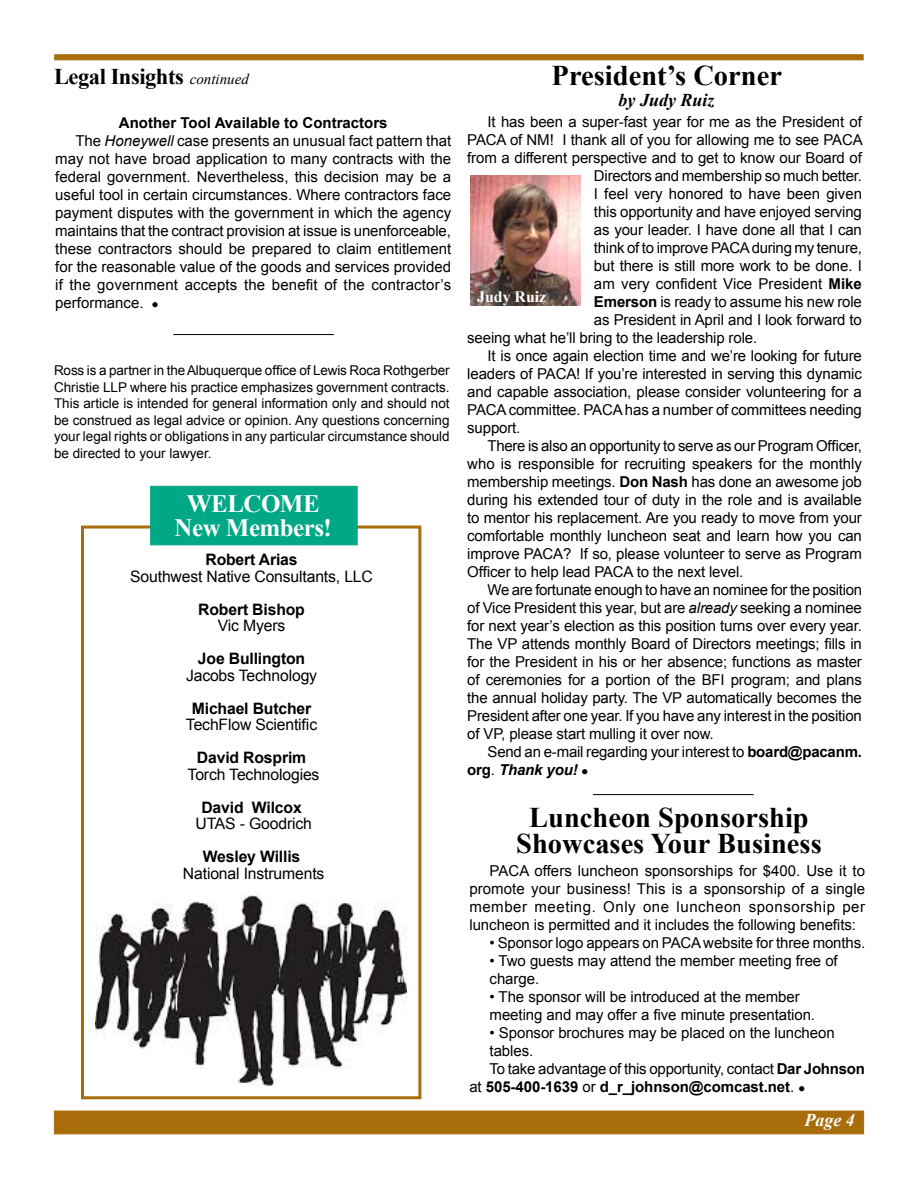
<style>
.page{position:relative;width:918px;height:1188px;background:#fff}
.page>*{position:absolute;margin:0;border:0;box-sizing:border-box;transform-origin:0 0}
.t1{font:700 28.5px/25.5px "Times New Roman";color:#000;text-align:center}
.t2{font:700 24.9px/23.5px "Times New Roman";letter-spacing:-.02em;color:#fff;text-align:center}
.t3{font:700 22.5px "Times New Roman";letter-spacing:-.02em;color:#000}
.t4{font:italic 700 18px "Times New Roman";color:#000}
.t5{font:italic 700 18px "Times New Roman";color:#fff}
.t6{font:700 15.9px "Times New Roman";color:#fff}
.t7{font:15.75px "Arial";letter-spacing:-.01em;color:#000}
.t8{font:700 15.75px "Arial";letter-spacing:-.01em;color:#000}
.t9{font:15px/18px "Arial";letter-spacing:-.01em;color:#000}
.t10{font:700 15px "Arial";color:#000}
.t11{font:15px "Arial";letter-spacing:.01em;color:#000}
.t12{font:italic 700 15px "Arial";letter-spacing:-.01em;color:#000}
.t13{font:13.5px/16.5px "Arial";color:#000;text-align:justify}
.s1{font-weight:400;font-style:italic;font-size:15px}
.s2{font-style:italic}
.s3{font-weight:700}
.s4{font-style:normal}
.s5{font-weight:400;font-style:normal}
.s6{font-weight:400}
</style>
<div class="page">
<div style="left:54px;top:1111px;width:810px;height:23px;background:#a86d0a;border:1px solid #a86d0a"></div>
<svg style="left:54px;top:54px;width:810px;height:6px;background:#ab7213"></svg>
<hr style="left:173px;top:334px;width:161px;height:1px;background:#000">
<div style="left:81px;top:526px;width:340px;height:573px;border:3px solid #a86d0a"></div>
<div style="left:150px;top:486px;width:208px;height:59px;background:#00a886;border:1px solid #00a886"></div>
<hr style="left:593px;top:794px;width:161px;height:1px;background:#000">
<img style="left:470px;top:175px;width:110px;height:131px">
<img style="left:95px;top:891px;width:312px;height:195px">
<h3 class="t3" style="left:54px;top:61px;width:196px">Legal Insights <span class="s1">continued</span></h3>
<p class="t10" style="left:119px;top:113px;width:270px">Another Tool Available to Contractors</p>
<p class="t9" style="left:75px;top:132px;width:377px">The <span class="s2">Honeywell</span> case presents an unusual fact pattern that</p>
<p class="t9" style="left:55px;top:150px;width:398px">may not have broad application to many contracts with the</p>
<p class="t9" style="left:55px;top:168px;width:397px">federal government. Nevertheless, this decision may be a</p>
<p class="t9" style="left:55px;top:186px;width:397px">useful tool in certain circumstances. Where contractors face</p>
<p class="t9" style="left:55px;top:204px;width:397px">payment disputes with the government in which the agency</p>
<p class="t9" style="left:55px;top:222px;width:397px">maintains that the contract provision at issue is unenforceable,</p>
<p class="t9" style="left:55px;top:240px;width:397px">these contractors should be prepared to claim entitlement</p>
<p class="t9" style="left:55px;top:258px;width:397px">for the reasonable value of the goods and services provided</p>
<p class="t11" style="left:55px;top:275px;width:398px">if the government accepts the benefit of the contractor’s</p>
<p class="t9" style="left:55px;top:294px;width:105px">performance. ●</p>
<p class="t13" style="left:54px;top:363px;width:397px">Ross is a partner in the Albuquerque office of Lewis Roca Rothgerber Christie LLP where his practice emphasizes government contracts.<br>This article is intended for general information only and should not be construed as legal advice or opinion. Any questions concerning your legal rights or obligations in any particular circumstance should be directed to your lawyer.</p>
<h2 class="t2" style="left:175px;top:491px;width:159px">WELCOME<br>New Members!</h2>
<p class="t8" style="left:205px;top:549px;width:94px">Robert Arias</p>
<p class="t7" style="left:130px;top:566px;width:244px">Southwest Native Consultants, LLC</p>
<p class="t8" style="left:198px;top:599px;width:108px">Robert Bishop</p>
<p class="t7" style="left:218px;top:615px;width:69px">Vic Myers</p>
<p class="t8" style="left:198px;top:648px;width:109px">Joe Bullington</p>
<p class="t7" style="left:186px;top:665px;width:133px">Jacobs Technology</p>
<p class="t8" style="left:192px;top:698px;width:121px">Michael Butcher</p>
<p class="t7" style="left:186px;top:715px;width:133px">TechFlow Scientific</p>
<p class="t8" style="left:197px;top:747px;width:111px">David Rosprim</p>
<p class="t7" style="left:188px;top:764px;width:133px">Torch Technologies</p>
<p class="t8" style="left:201px;top:797px;width:102px">David Wilcox</p>
<p class="t7" style="left:195px;top:814px;width:118px">UTAS - Goodrich</p>
<p class="t8" style="left:203px;top:846px;width:99px">Wesley Willis</p>
<p class="t7" style="left:183px;top:863px;width:143px">National Instruments</p>
<h1 class="t1" style="left:552px;top:62px;width:232px">President’s Corner</h1>
<p class="t4" style="left:619px;top:87px;width:98px">by Judy Ruiz</p>
<p class="t9" style="left:488px;top:113px;width:376px">It has been a super-fast year for me as the President of</p>
<p class="t9" style="left:467px;top:131px;width:397px">PACA of NM! I thank all of you for allowing me to see PACA</p>
<p class="t9" style="left:467px;top:149px;width:396px">from a different perspective and to get to know our Board of</p>
<p class="t9" style="left:594px;top:167px;width:269px">Directors and membership so much better.</p>
<p class="t9" style="left:594px;top:185px;width:270px">I feel very honored to have been given</p>
<p class="t9" style="left:594px;top:203px;width:269px">this opportunity and have enjoyed serving</p>
<p class="t9" style="left:594px;top:221px;width:269px">as your leader. I have done all that I can</p>
<p class="t9" style="left:594px;top:239px;width:270px">think of to improve PACA during my tenure,</p>
<p class="t9" style="left:594px;top:257px;width:269px">but there is still more work to be done. I</p>
<p class="t9" style="left:594px;top:275px;width:269px">am very confident Vice President <span class="s3">Mike</span></p>
<p class="t9" style="left:594px;top:293px;width:269px"><span class="s3">Emerson</span> is ready to assume his new role</p>
<p class="t9" style="left:594px;top:311px;width:269px">as President in April and I look forward to</p>
<p class="t9" style="left:467px;top:329px;width:291px">seeing what he’ll bring to the leadership role.</p>
<p class="t9" style="left:488px;top:347px;width:376px">It is once again election time and we’re looking for future</p>
<p class="t9" style="left:467px;top:365px;width:396px">leaders of PACA! If you’re interested in serving this dynamic</p>
<p class="t9" style="left:467px;top:383px;width:396px">and capable association, please consider volunteering for a</p>
<p class="t9" style="left:467px;top:401px;width:396px">PACA committee. PACA has a number of committees needing</p>
<p class="t9" style="left:467px;top:419px;width:55px">support.</p>
<p class="t9" style="left:488px;top:437px;width:376px">There is also an opportunity to serve as our Program Officer,</p>
<p class="t9" style="left:467px;top:455px;width:396px">who is responsible for recruiting speakers for the monthly</p>
<p class="t9" style="left:467px;top:473px;width:396px">membership meetings. <span class="s3">Don Nash</span> has done an awesome job</p>
<p class="t9" style="left:467px;top:491px;width:396px">during his extended tour of duty in the role and is available</p>
<p class="t9" style="left:467px;top:509px;width:396px">to mentor his replacement. Are you ready to move from your</p>
<p class="t9" style="left:467px;top:527px;width:396px">comfortable monthly luncheon seat and learn how you can</p>
<p class="t9" style="left:467px;top:545px;width:396px">improve PACA? If so, please volunteer to serve as Program</p>
<p class="t9" style="left:467px;top:563px;width:278px">Officer to help lead PACA to the next level.</p>
<p class="t9" style="left:488px;top:581px;width:376px">We are fortunate enough to have an nominee for the position</p>
<p class="t9" style="left:467px;top:599px;width:396px">of Vice President this year, but are <span class="s2">already</span> seeking a nominee</p>
<p class="t9" style="left:467px;top:617px;width:396px">for next year’s election as this position turns over every year.</p>
<p class="t9" style="left:467px;top:635px;width:396px">The VP attends monthly Board of Directors meetings; fills in</p>
<p class="t9" style="left:467px;top:653px;width:396px">for the President in his or her absence; functions as master</p>
<p class="t9" style="left:467px;top:671px;width:396px">of ceremonies for a portion of the BFI program; and plans</p>
<p class="t9" style="left:467px;top:689px;width:396px">the annual holiday party. The VP automatically becomes the</p>
<p class="t9" style="left:467px;top:707px;width:396px">President after one year. If you have any interest in the position</p>
<p class="t9" style="left:467px;top:725px;width:248px">of VP, please start mulling it over now.</p>
<p class="t9" style="left:488px;top:743px;width:376px">Send an e-mail regarding your interest to <span class="s3">board@pacanm.</span></p>
<p class="t12" style="left:467px;top:760px;width:123px"><span class="s4">org</span><span class="s5">.</span> Thank you! ●</p>
<p class="t6" style="left:477px;top:285px;width:71px">Judy Ruiz</p>
<h1 class="t1" style="left:516px;top:804px;width:307px">Luncheon Sponsorship<br>Showcases Your Business</h1>
<p class="t9" style="left:469px;top:862px;width:397px;text-align:justify;text-indent:20px">PACA offers luncheon sponsorships for $400. Use it to promote your business! This is a sponsorship of a single member meeting. Only one luncheon sponsorship per luncheon is permitted and it includes the following benefits:</p>
<p class="t9" style="left:490px;top:934px;width:377px">• Sponsor logo appears on PACA website for three months.</p>
<p class="t9" style="left:490px;top:952px;width:350px">• Two guests may attend the member meeting free of charge.</p>
<p class="t9" style="left:490px;top:988px;width:327px">• The sponsor will be introduced at the member meeting and may offer a five minute presentation.</p>
<p class="t9" style="left:490px;top:1024px;width:347px">• Sponsor brochures may be placed on the luncheon</p>
<p class="t9" style="left:490px;top:1042px;width:45px">tables.</p>
<p class="t9" style="left:490px;top:1060px;width:377px">To take advantage of this opportunity, contact <span class="s3">Dar Johnson</span></p>
<p class="t10" style="left:469px;top:1077px;width:337px"><span class="s6">at</span> 505-400-1639 <span class="s6">or</span> d_r_johnson@comcast.net<span class="s6">.</span> ●</p>
<p class="t5" style="left:804px;top:1108px;width:52px">Page 4</p>
</div>
